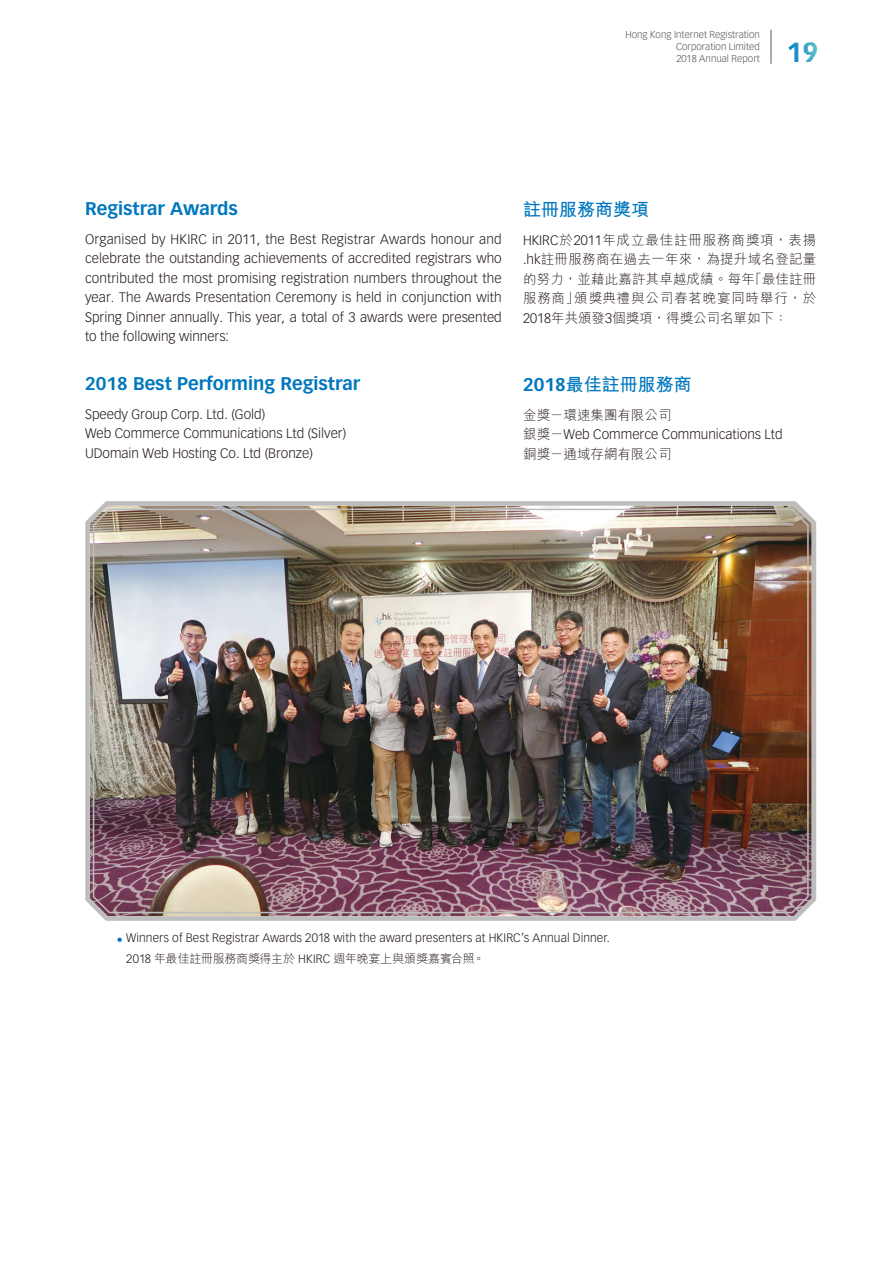
<style>
.page{position:relative;width:893px;height:1263px;background:#fff}
.page>*{position:absolute;margin:0;border:0;box-sizing:border-box;transform-origin:0 0}
.t1{font:700 27px "Vectora LT Std";color:#0087c2}
.t2{font:700 18px "Vectora LT Std";color:#0077be}
.t3{font:18px "M Hei HK Bold E Ten B5 H";color:#0077be}
.t4{font:300 13.5px/19.5px "Vectora LT Std";color:#231916;text-align:justify}
.t5{font:13.5px/19.5px "M Hei HK Light E Ten B5 H";letter-spacing:.005em;color:#231916;text-align:justify}
.t6{font:300 12px "Vectora LT Std";letter-spacing:.01em;color:#231916}
.t7{font:12px "M Hei HK Light E Ten B5 H";letter-spacing:-.02em;color:#231916}
.t8{font:300 9.75px/12px "Vectora LT Std";color:#595857;text-align:justify}
.s1{color:#31a0c7}
.s2{font-family:"Vectora LT Std";font-weight:300}
.s3{font-family:"Vectora LT Std";font-weight:700}
.s4{font-family:"M Hei HK Light E Ten B5 H";font-weight:400}
.s5{color:#0077be}
</style>
<div class="page">
<hr style="left:771px;top:30px;width:1px;height:34px;background:#595857">
<svg style="left:85px;top:501px;width:732px;height:420px;background:#bbb4b3"></svg>
<img style="left:92px;top:507px;width:717px;height:407px">
<p class="t8" style="left:676px;top:30px;width:85px;text-indent:-51px">Hong Kong Internet Registration Corporation Limited 2018 Annual Report</p>
<h1 class="t1" style="left:787px;top:39px;width:33px">1<span class="s1">9</span></h1>
<h2 class="t2" style="left:85px;top:200px;width:154px">Registrar Awards</h2>
<p class="t4" style="left:85px;top:230px;width:418px">Organised by HKIRC in 2011, the Best Registrar Awards honour and celebrate the outstanding achievements of accredited registrars who contributed the most promising registration numbers throughout the year. The Awards Presentation Ceremony is held in conjunction with Spring Dinner annually. This year, a total of 3 awards were presented to the following winners:</p>
<h2 class="t2" style="left:85px;top:375px;width:277px">2018 Best Performing Registrar</h2>
<p class="t4" style="left:85px;top:405px;width:263px;text-align:left">Speedy Group Corp. Ltd. (Gold)<br>Web Commerce Communications Ltd (Silver)<br>UDomain Web Hosting Co. Ltd (Bronze)</p>
<h2 class="t3" style="left:523px;top:202px;width:128px">註冊服務商獎項</h2>
<p class="t5" style="left:523px;top:231px;width:295px"><span class="s2">HKIRC</span>於<span class="s2">2011</span>年成立最佳註冊服務商獎項，表揚<span class="s2">.hk</span>註冊服務商在過去一年來，為提升域名登記量的努力，並藉此嘉許其卓越成績。每年「最佳註冊服務商」頒獎典禮與公司春茗晚宴同時舉行，於<span class="s2">2018</span>年共頒發<span class="s2">3</span>個獎項，得獎公司名單如下：</p>
<h2 class="t3" style="left:523px;top:377px;width:170px"><span class="s3">2018</span>最佳註冊服務商</h2>
<p class="t5" style="left:523px;top:406px;width:150px">金獎－環速集團有限公司</p>
<p class="t4" style="left:523px;top:425px;width:261px"><span class="s4">銀獎－</span>Web Commerce Communications Ltd</p>
<p class="t5" style="left:523px;top:445px;width:150px">銅獎－通域存網有限公司</p>
<p class="t6" style="left:117px;top:932px;width:495px"><span class="s5">•</span> Winners of Best Registrar Awards 2018 with the award presenters at HKIRC’s Annual Dinner.</p>
<p class="t7" style="left:126px;top:954px;width:360px"><span class="s2">2018</span> 年最佳註冊服務商獎得主於 <span class="s2">HKIRC</span> 週年晚宴上與頒獎嘉賓合照。</p>
</div>
